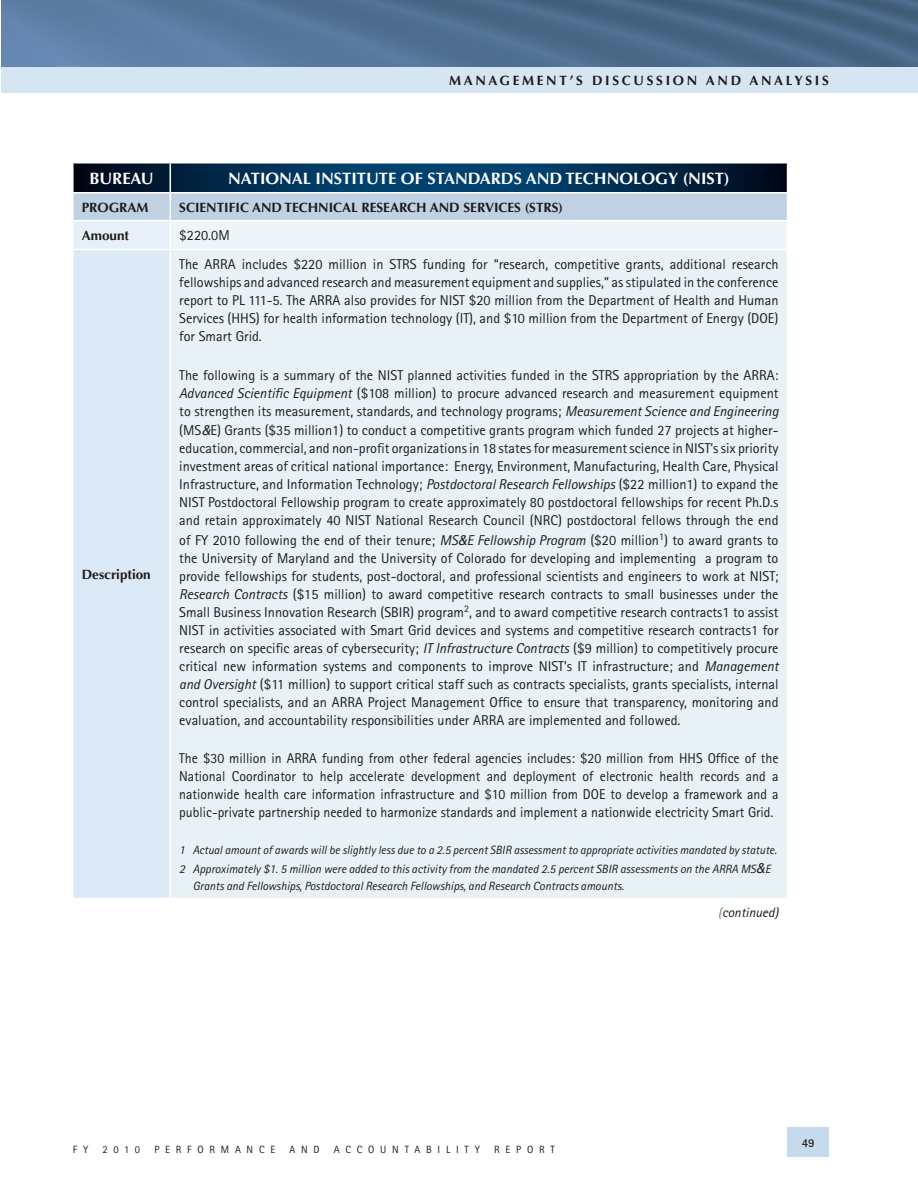
<style>
.page{position:relative;width:918px;height:1188px;background:#fff}
.page>*{position:absolute;margin:0;border:0;box-sizing:border-box;transform-origin:0 0}
.t1{font:700 16.5px "Optima";color:#fff}
.t2{font:14.25px/18px "Rotis Sans Serif";color:#1c1c1a;text-align:justify}
.t3{font:700 13.5px "Optima";letter-spacing:.14em;color:#1c1c1a}
.t4{font:700 13.5px "Optima";letter-spacing:.2em;color:#1c1c1a}
.t5{font:700 13.5px "Optima";color:#1c1c1a}
.t6{font:italic 13.5px "Rotis Sans Serif";color:#1c1c1a}
.t7{font:italic 12px/19.5px "Rotis Sans Serif";color:#1c1c1a}
.t8{font:700 12px "Rotis Sans Serif";color:#1c1c1a}
.t9{font:10.5px "Rotis Sans Serif";letter-spacing:.55em;color:#1c1c1a}
.s1{font-style:italic}
.s2{font-family:"Univers";font-style:italic;font-stretch:condensed;font-size:13.5px}
.s3{font-family:"Univers";font-stretch:condensed;font-size:13.5px}
.s4{color:#5e8c64}
</style>
<div class="page">
<div style="left:73px;top:249px;width:97px;height:650px;background:#dce9f7"></div>
<div style="left:170px;top:249px;width:618px;height:650px;background:#e7f1f6"></div>
<hr style="left:72px;top:250px;width:2px;height:648px;background:#fff">
<hr style="left:787px;top:250px;width:1px;height:648px;background:#fff">
<hr style="left:72px;top:898px;width:98px;height:1px;background:#fff">
<hr style="left:170px;top:898px;width:618px;height:1px;background:#fff">
<hr style="left:72px;top:249px;width:98px;height:1px;background:#fff">
<hr style="left:170px;top:249px;width:618px;height:1px;background:#fff">
<hr style="left:170px;top:250px;width:1px;height:648px;background:#fff">
<svg style="left:73px;top:163px;width:715px;height:86px;background:#91a7ba"></svg>
<div style="left:788px;top:1127px;width:41px;height:29px;background:#c5dbed"></div>
<img style="left:1px;top:0;width:917px;height:67px">
<div style="left:1px;top:67px;width:917px;height:25px;background:#d6e5f2"></div>
<p class="t4" style="left:449px;top:72px;width:381px">MANAGEMENT’S DISCUSSION AND ANALYSIS</p>
<p class="t1" style="left:89px;top:169px;width:22px">BUREAU</p>
<p class="t1" style="left:228px;top:169px;width:24px">NATIONAL</p>
<p class="t1" style="left:316px;top:169px;width:16px">INSTITUTE</p>
<p class="t1" style="left:401px;top:169px;width:47px">OF STANDARDS</p>
<p class="t1" style="left:526px;top:169px;width:13px">AND</p>
<p class="t1" style="left:565px;top:169px;width:22px">TECHNOLOG</p>
<p class="t1" style="left:668px;top:169px;width:63px">Y (NIST)</p>
<p class="t3" style="left:82px;top:199px;width:19px">PROGRAM</p>
<p class="t3" style="left:179px;top:199px;width:15px">SCIENTIFIC</p>
<p class="t3" style="left:252px;top:199px;width:11px">AND</p>
<p class="t3" style="left:285px;top:199px;width:17px">TECHNICAL</p>
<p class="t3" style="left:362px;top:199px;width:18px">RESEARCH</p>
<p class="t3" style="left:430px;top:199px;width:11px">AND</p>
<p class="t3" style="left:464px;top:199px;width:38px">SERVICES</p>
<p class="t3" style="left:525px;top:199px;width:40px">(STRS)</p>
<p class="t3" style="left:82px;top:228px;width:49px">AMOUNT</p>
<p class="t2" style="left:179px;top:227px;width:52px">$220.0M</p>
<p class="t5" style="left:82px;top:567px;width:71px">DESCRIPTION</p>
<p class="t2" style="left:179px;top:255px;width:601px">The ARRA includes $220 million in STRS funding for “research, competitive grants, additional research fellowships and advanced research and measurement equipment and supplies,” as stipulated in the conference report to PL 111-5. The ARRA also provides for NIST $20 million from the Department of Health and Human Services (HHS) for health information technology (IT), and $10 million from the Department of Energy (DOE) for Smart Grid.</p>
<p class="t2" style="left:179px;top:366px;width:601px">The following is a summary of the NIST planned activities funded in the STRS appropriation by the ARRA:<br><span class="s1">Advanced Scientific Equipment</span> ($108 million) to procure advanced research and measurement equipment to strengthen its measurement, standards, and technology programs; <span class="s1">Measurement Science and Engineering</span></p>
<p class="t2" style="left:179px;top:421px;width:601px">(MS<span class="s2">&amp;</span>E) Grants ($35 million1) to conduct a competitive grants program which funded 27 projects at higher&shy;education, commercial, and non-profit organizations in 18 states for measurement science in NIST’s six priority investment areas of critical national importance: Energy, Environment, Manufacturing, Health Care, Physical Infrastructure, and Information Technology; <span class="s1">Postdoctoral Research Fellowships</span> ($22 million1) to expand the NIST Postdoctoral Fellowship program to create approximately 80 postdoctoral fellowships for recent Ph.D.s and retain approximately 40 NIST National Research Council (NRC) postdoctoral fellows through the end</p>
<p class="t2" style="left:179px;top:531px;width:601px">of FY 2010 following the end of their tenure; <span class="s1">MS</span><span class="s2">&amp;</span><span class="s1">E Fellowship Program</span> ($20 million<sup>1</sup>) to award grants to the University of Maryland and the University of Colorado for developing and implementing a program to provide fellowships for students, post-doctoral, and professional scientists and engineers to work at NIST; <span class="s1">Research Contracts</span> ($15 million) to award competitive research contracts to small businesses under the Small Business Innovation Research (SBIR) program<sup>2</sup>, and to award competitive research contracts1 to assist NIST in activities associated with Smart Grid devices and systems and competitive research contracts1 for research on specific areas of cybersecurity; <span class="s1">IT Infrastructure Contracts</span> ($9 million) to competitively procure critical new information systems and components to improve NIST’s IT infrastructure; and <span class="s1">Management and Oversight</span> ($11 million) to support critical staff such as contracts specialists, grants specialists, internal control specialists, and an ARRA Project Management Office to ensure that transparency, monitoring and evaluation, and accountability responsibilities under ARRA are implemented and followed.</p>
<p class="t2" style="left:179px;top:749px;width:601px">The $30 million in ARRA funding from other federal agencies includes: $20 million from HHS Office of the National Coordinator to help accelerate development and deployment of electronic health records and a nationwide health care information infrastructure and $10 million from DOE to develop a framework and a public-private partnership needed to harmonize standards and implement a nationwide electricity Smart Grid.</p>
<p class="t7" style="left:179px;top:840px;width:599px">1 Actual amount of awards will be slightly less due to a 2.5 percent SBIR assessment to appropriate activities mandated by statute.<br>2 Approximately $1. 5 million were added to this activity from the mandated 2.5 percent SBIR assessments on the ARRA MS<span class="s3">&amp;</span>E</p>
<p class="t7" style="left:193px;top:876px;width:433px">Grants and Fellowships, Postdoctoral Research Fellowships, and Research Contracts amounts.</p>
<p class="t6" style="left:718px;top:905px;width:62px"><span class="s4">(</span>continued)</p>
<p class="t9" style="left:73px;top:1143px;width:17px">F Y</p>
<p class="t9" style="left:103px;top:1143px;width:39px">2010</p>
<p class="t9" style="left:154px;top:1143px;width:122px">PERFORMANCE</p>
<p class="t9" style="left:290px;top:1143px;width:32px">AND</p>
<p class="t9" style="left:334px;top:1143px;width:148px">ACCOUNTABILITY</p>
<p class="t9" style="left:494px;top:1143px;width:62px">REPORT</p>
<p class="t8" style="left:802px;top:1135px;width:14px">49</p>
</div>
